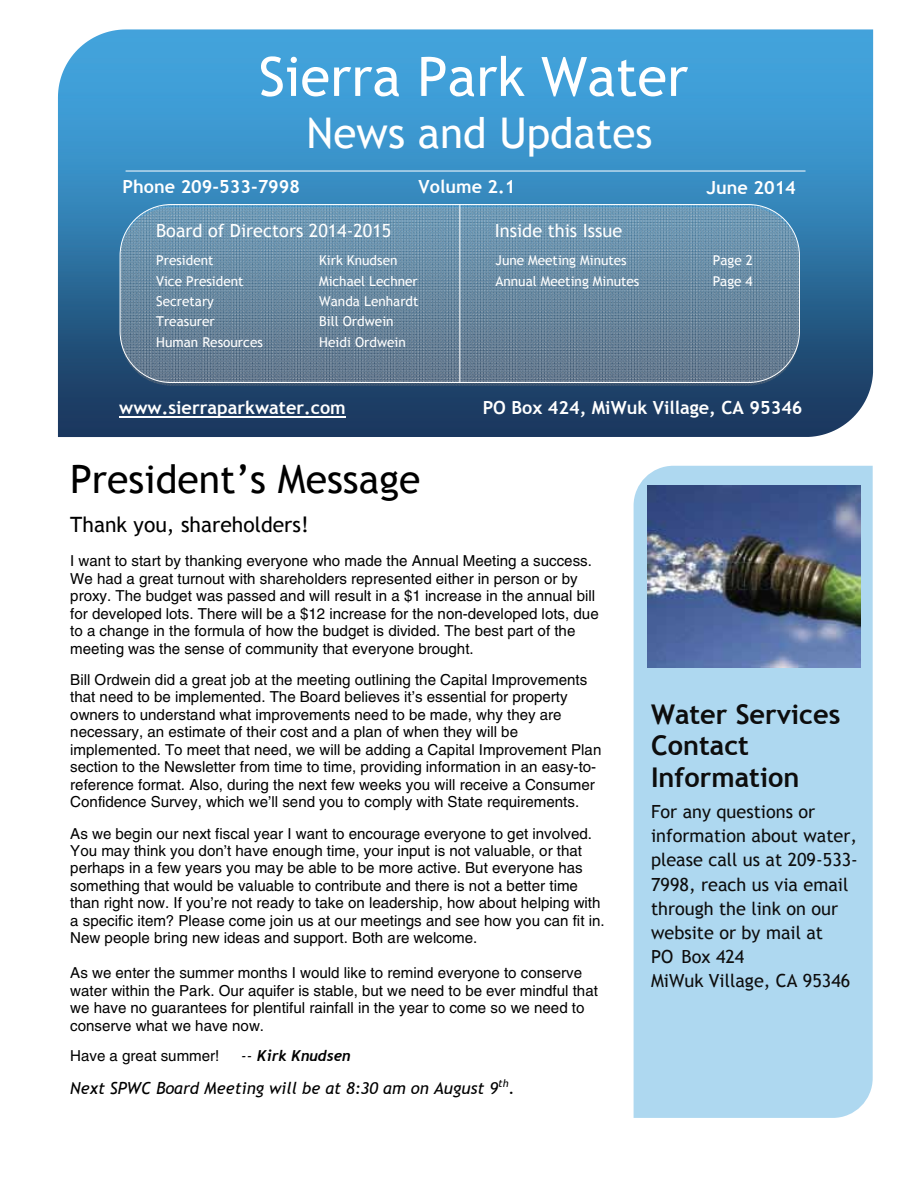
<style>
.page{position:relative;width:918px;height:1188px;background:#fff}
.page>*{position:absolute;margin:0;border:0;box-sizing:border-box;transform-origin:0 0}
.t1{font:54.3px "Trebuchet MS";color:#fff}
.t2{font:42.3px "Trebuchet MS";color:#fff}
.t3{font:39.15px "Trebuchet MS";color:#000}
.t4{font:700 27.15px/31.5px "Trebuchet MS";color:#0d0d0d}
.t5{font:21.15px "Trebuchet MS";color:#000}
.t6{font:18.15px/24.2px "Trebuchet MS";color:#0d0d0d}
.t7{font:700 18.15px "Trebuchet MS";color:#fff}
.t8{font:18.15px "Trebuchet MS";color:#fff}
.t9{font:italic 16.65px "Trebuchet MS";color:#000}
.t10{font:15.15px/17.4px "Helvetica";color:#000}
.t11{font:italic 700 15.15px "Trebuchet";letter-spacing:.005em;color:#000}
.t12{font:13.65px "Trebuchet MS";color:#fff}
.t13{font:italic 10.65px "Trebuchet MS";color:#000}
.s1{font-family:"Trebuchet MS";font-weight:400}
</style>
<div class="page">
<img style="left:58px;top:29px;width:806px;height:408px">
<hr style="left:126px;top:171px;width:679px;height:1px;background:#fff">
<div style="left:634px;top:466px;width:239px;height:652px;background:#aed8f0"></div>
<img style="left:648px;top:486px;width:212px;height:181px">
<img style="left:120px;top:205px;width:679px;height:178px">
<div style="left:120px;top:204px;width:680px;height:179px;border:1px solid #fff;border-radius:51px"></div>
<hr style="left:459px;top:205px;width:1px;height:178px;background:#fff">
<hr style="left:119px;top:416px;width:227px;height:2px;background:#fff">
<h1 class="t1" style="left:259px;top:45px;width:431px">Sierra Park Water</h1>
<h2 class="t2" style="left:307px;top:108px;width:348px">News and Updates</h2>
<p class="t7" style="left:123px;top:175px;width:179px">Phone 209-533-7998</p>
<p class="t7" style="left:419px;top:175px;width:98px">Volume 2.1</p>
<p class="t7" style="left:707px;top:176px;width:91px">June 2014</p>
<p class="t8" style="left:156px;top:220px;width:237px">Board of Directors 2014-2015</p>
<p class="t12" style="left:156px;top:253px;width:59px">President</p>
<p class="t12" style="left:319px;top:253px;width:80px">Kirk Knudsen</p>
<p class="t12" style="left:156px;top:273px;width:89px">Vice President</p>
<p class="t12" style="left:319px;top:273px;width:100px">Michael Lechner</p>
<p class="t12" style="left:156px;top:293px;width:59px">Secretary</p>
<p class="t12" style="left:319px;top:293px;width:101px">Wanda Lenhardt</p>
<p class="t12" style="left:156px;top:313px;width:60px">Treasurer</p>
<p class="t12" style="left:319px;top:313px;width:76px">Bill Ordwein</p>
<p class="t12" style="left:156px;top:334px;width:108px">Human Resources</p>
<p class="t12" style="left:319px;top:334px;width:88px">Heidi Ordwein</p>
<p class="t7" style="left:119px;top:396px;width:228px">www.sierraparkwater.com</p>
<h3 class="t3" style="left:70px;top:456px;width:352px">President’s Message</h3>
<p class="t8" style="left:495px;top:220px;width:129px">Inside this Issue</p>
<p class="t12" style="left:496px;top:253px;width:133px">June Meeting Minutes</p>
<p class="t12" style="left:713px;top:253px;width:42px">Page 2</p>
<p class="t12" style="left:496px;top:273px;width:145px">Annual Meeting Minutes</p>
<p class="t12" style="left:713px;top:273px;width:42px">Page 4</p>
<p class="t7" style="left:483px;top:397px;width:321px">PO Box 424, MiWuk Village, CA 95346</p>
<h3 class="t5" style="left:70px;top:512px;width:240px">Thank you, shareholders!</h3>
<p class="t10" style="left:70px;top:552px;width:530px">I want to start by thanking everyone who made the Annual Meeting a success.<br>We had a great turnout with shareholders represented either in person or by proxy. The budget was passed and will result in a $1 increase in the annual bill for developed lots. There will be a $12 increase for the non-developed lots, due to a change in the formula of how the budget is divided. The best part of the meeting was the sense of community that everyone brought.</p>
<p class="t10" style="left:70px;top:671px;width:533px">Bill Ordwein did a great job at the meeting outlining the Capital Improvements that need to be implemented. The Board believes it’s essential for property owners to understand what improvements need to be made, why they are necessary, an estimate of their cost and a plan of when they will be implemented. To meet that need, we will be adding a Capital Improvement Plan section to the Newsletter from time to time, providing information in an easy-to&shy;reference format. Also, during the next few weeks you will receive a Consumer Confidence Survey, which we’ll send you to comply with State requirements.</p>
<p class="t10" style="left:70px;top:825px;width:536px">As we begin our next fiscal year I want to encourage everyone to get involved.<br>You may think you don’t have enough time, your input is not valuable, or that perhaps in a few years you may be able to be more active. But everyone has something that would be valuable to contribute and there is not a better time than right now. If you’re not ready to take on leadership, how about helping with a specific item? Please come join us at our meetings and see how you can fit in.<br>New people bring new ideas and support. Both are welcome.</p>
<p class="t10" style="left:70px;top:964px;width:529px">As we enter the summer months I would like to remind everyone to conserve water within the Park. Our aquifer is stable, but we need to be ever mindful that we have no guarantees for plentiful rainfall in the year to come so we need to conserve what we have now.</p>
<p class="t10" style="left:70px;top:1047px;width:151px">Have a great summer!</p>
<p class="t11" style="left:241px;top:1047px;width:111px"><span class="s1">--</span> Kirk Knudsen</p>
<p class="t9" style="left:70px;top:1078px;width:429px">Next SPWC Board Meeting will be at 8:30 am on August 9</p>
<p class="t13" style="left:498px;top:1077px;width:12px">th</p>
<p class="t9" style="left:509px;top:1078px;width:8px">.</p>
<h3 class="t4" style="left:651px;top:698px;width:191px">Water Services<br>Contact<br>Information</h3>
<p class="t6" style="left:651px;top:800px;width:208px">For any questions or information about water, please call us at 209-533-<br>7998, reach us via email through the link on our website or by mail at<br>PO Box 424<br>MiWuk Village, CA 95346</p>
</div>
